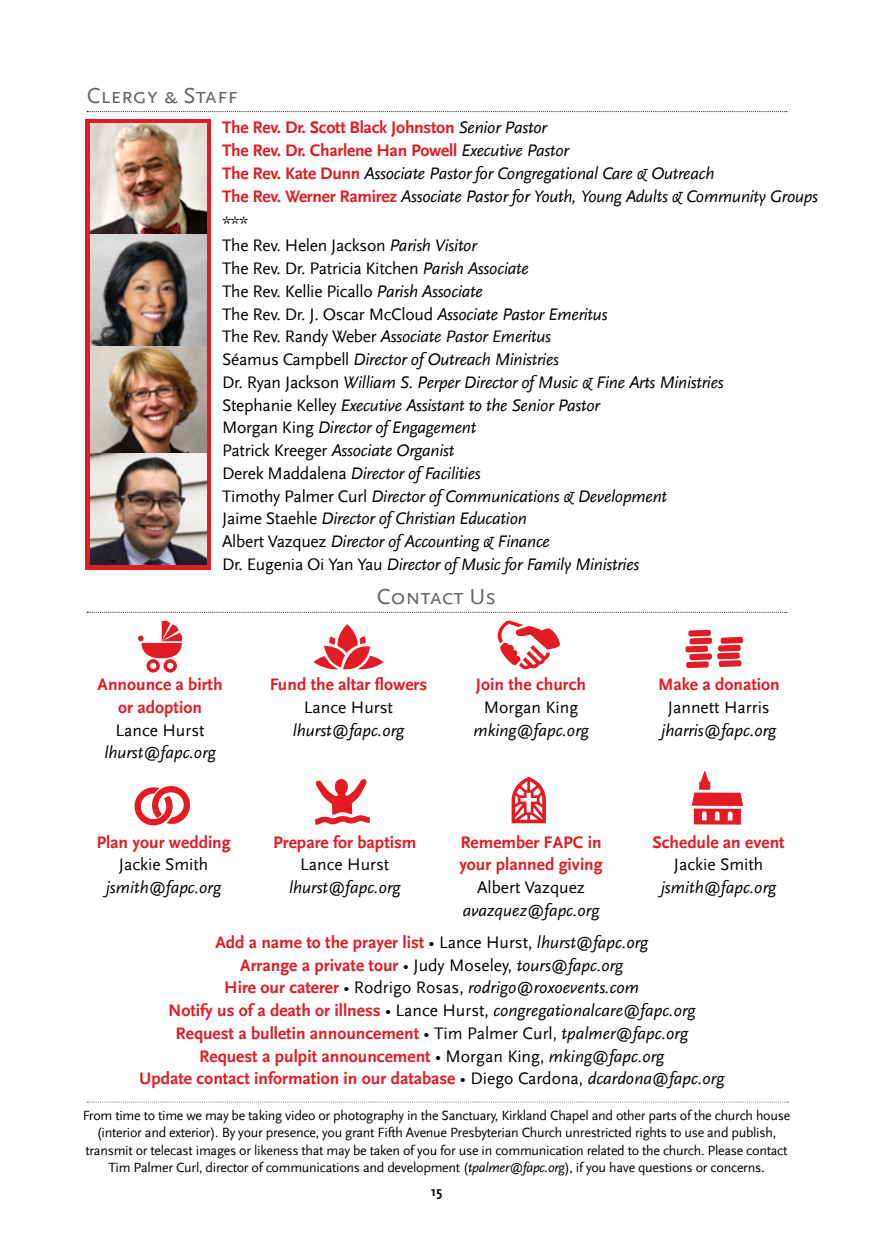
<style>
.page{position:relative;width:873px;height:1260px;background:#fff}
.page>*{position:absolute;margin:0;border:0;box-sizing:border-box;transform-origin:0 0}
.t1{font:22.75px "Scala Sans Caps";color:#636466}
.t2{font:700 17.5px/22.8px "Scala Sans";color:#e31b23}
.t3{font:italic 17.5px/22.8px "Scala Sans LF";letter-spacing:-.015em;color:#000}
.t4{font:17.5px/22.9px "Scala Sans LF";color:#000}
.t5{font:italic 17.5px "Scala Sans";color:#000}
.t6{font:14px/17.5px "Scala Sans LF";letter-spacing:-.02em;color:#000;text-align:center}
.t7{font:700 14px "Scala Sans";color:#000}
.s1{font-family:"Scala Sans LF";font-weight:400;font-style:italic;color:#000}
.s2{font-family:"Scala Sans";font-weight:700;font-style:normal;color:#e31b23}
.s3{font-style:italic}
.s4{font-family:"Scala Sans LF";font-style:normal}
.s5{font-style:normal}
.s6{font-family:"Scala Sans LF";font-weight:400;color:#000}
.s7{font-weight:400;font-style:italic;color:#000}
</style>
<div class="page">
<svg style="left:87px;top:612px;width:699px;height:1px"></svg>
<svg style="left:87px;top:1102px;width:701px;height:1px"></svg>
<svg style="left:87px;top:111px;width:699px;height:1px"></svg>
<svg style="left:315px;top:779px;width:55px;height:46px"></svg>
<svg style="left:691px;top:770px;width:52px;height:55px"></svg>
<svg style="left:685px;top:630px;width:58px;height:38px"></svg>
<svg style="left:511px;top:777px;width:35px;height:46px"></svg>
<svg style="left:134px;top:786px;width:56px;height:40px"></svg>
<svg style="left:138px;top:620px;width:45px;height:53px"></svg>
<svg style="left:313px;top:624px;width:70px;height:46px"></svg>
<svg style="left:497px;top:620px;width:63px;height:49px"></svg>
<div style="left:86px;top:119px;width:125px;height:451px;background:#e31b23"></div>
<img style="left:90px;top:124px;width:116px;height:218px">
<img style="left:90px;top:342px;width:116px;height:223px">
<h1 class="t1" style="left:87px;top:84px;width:153px">Clergy &amp; Staff</h1>
<p class="t2" style="left:222px;top:117px;width:348px">The Rev. Dr. Scott Black Johnston <span class="s1">Senior Pastor<br></span>The Rev. Dr. Charlene Han Powell <span class="s1">Executive Pastor</span></p>
<p class="t3" style="left:222px;top:162px;width:597px"><span class="s2">The Rev. Kate Dunn</span> Associate Pastor for Congregational Care &amp; Outreach<br><span class="s2">The Rev. Werner Ramirez</span> Associate Pastor for Youth, Young Adults &amp; Community Groups</p>
<p class="t4" style="left:222px;top:211px;width:387px"><span class="s3">***<br></span>The Rev. Helen Jackson <span class="s3">Parish Visitor<br></span>The Rev. Dr. Patricia Kitchen <span class="s3">Parish Associate<br></span>The Rev. Kellie Picallo <span class="s3">Parish Associate<br></span>The Rev. Dr. J. Oscar McCloud <span class="s3">Associate Pastor Emeritus</span></p>
<p class="t5" style="left:222px;top:327px;width:330px"><span class="s4">The Rev. Randy Weber</span> Associate Pastor Emeritus</p>
<p class="t3" style="left:222px;top:348px;width:503px"><span class="s5">Séamus Campbell</span> Director of Outreach Ministries<br><span class="s5">Dr. Ryan Jackson</span> William S. Perper Director of Music &amp; Fine Arts Ministries <span class="s5">Stephanie Kelley</span> Executive Assistant to the Senior Pastor<br><span class="s5">Morgan King</span> Director of Engagement<br><span class="s5">Patrick Kreeger</span> Associate Organist<br><span class="s5">Derek Maddalena</span> Director of Facilities<br><span class="s5">Timothy Palmer Curl</span> Director of Communications &amp; Development<br><span class="s5">Jaime Staehle</span> Director of Christian Education<br><span class="s5">Albert Vazquez</span> Director of Accounting &amp; Finance<br><span class="s5">Dr. Eugenia Oi Yan Yau</span> Director of Music for Family Ministries</p>
<p class="t2" style="left:98px;top:673px;width:126px;text-align:center">Announce a birth or adoption</p>
<p class="t4" style="left:116px;top:719px;width:90px">Lance Hurst</p>
<p class="t5" style="left:104px;top:743px;width:113px">lhurst@fapc.org</p>
<h1 class="t1" style="left:377px;top:584px;width:121px">Contact Us</h1>
<p class="t2" style="left:270px;top:673px;width:159px">Fund the altar flowers</p>
<p class="t4" style="left:304px;top:696px;width:90px">Lance Hurst</p>
<p class="t5" style="left:293px;top:720px;width:113px">lhurst@fapc.org</p>
<p class="t2" style="left:476px;top:673px;width:112px">Join the church</p>
<p class="t4" style="left:484px;top:696px;width:96px">Morgan King</p>
<p class="t5" style="left:473px;top:721px;width:117px">mking@fapc.org</p>
<p class="t2" style="left:658px;top:674px;width:123px">Make a donation</p>
<p class="t4" style="left:668px;top:696px;width:103px">Jannett Harris</p>
<p class="t5" style="left:661px;top:721px;width:116px">jharris@fapc.org</p>
<p class="t2" style="left:273px;top:831px;width:145px">Prepare for baptism</p>
<p class="t4" style="left:300px;top:854px;width:90px">Lance Hurst</p>
<p class="t5" style="left:289px;top:878px;width:113px">lhurst@fapc.org</p>
<p class="t2" style="left:139px;top:931px;width:586px;text-align:center">Add a name to the prayer list <span class="s6">• Lance Hurst,</span> <span class="s7">lhurst@fapc.org<br></span>Arrange a private tour <span class="s6">• Judy Moseley,</span> <span class="s7">tours@fapc.org<br></span>Hire our caterer <span class="s6">• Rodrigo Rosas,</span> <span class="s7">rodrigo@roxoevents.com<br></span>Notify us of a death or illness <span class="s6">• Lance Hurst,</span> <span class="s7">congregationalcare@fapc.org </span>Request a bulletin announcement <span class="s6">• Tim Palmer Curl,</span> <span class="s7">tpalmer@fapc.org<br></span>Request a pulpit announcement <span class="s6">• Morgan King,</span> <span class="s7">mking@fapc.org<br></span>Update contact information in our database <span class="s7">•</span> <span class="s6">Diego Cardona,</span> <span class="s7">dcardona@fapc.org</span></p>
<p class="t2" style="left:96px;top:831px;width:136px">Plan your wedding</p>
<p class="t4" style="left:119px;top:854px;width:91px">Jackie Smith</p>
<p class="t5" style="left:106px;top:878px;width:116px">jsmith@fapc.org</p>
<p class="t2" style="left:459px;top:831px;width:145px">Remember FAPC in your planned giving</p>
<p class="t4" style="left:477px;top:876px;width:109px">Albert Vazquez</p>
<p class="t5" style="left:463px;top:901px;width:138px">avazquez@fapc.org</p>
<p class="t2" style="left:652px;top:831px;width:134px">Schedule an event</p>
<p class="t4" style="left:673px;top:854px;width:91px">Jackie Smith</p>
<p class="t5" style="left:661px;top:878px;width:116px">jsmith@fapc.org</p>
<p class="t6" style="left:83px;top:1107px;width:709px">From time to time we may be taking video or photography in the Sanctuary, Kirkland Chapel and other parts of the church house (interior and exterior). By your presence, you grant Fifth Avenue Presbyterian Church unrestricted rights to use and publish, transmit or telecast images or likeness that may be taken of you for use in communication related to the church. Please contact Tim Palmer Curl, director of communications and development (<span class="s3">tpalmer@fapc.org</span>), if you have questions or concerns.</p>
<p class="t7" style="left:431px;top:1183px;width:13px">15</p>
</div>
